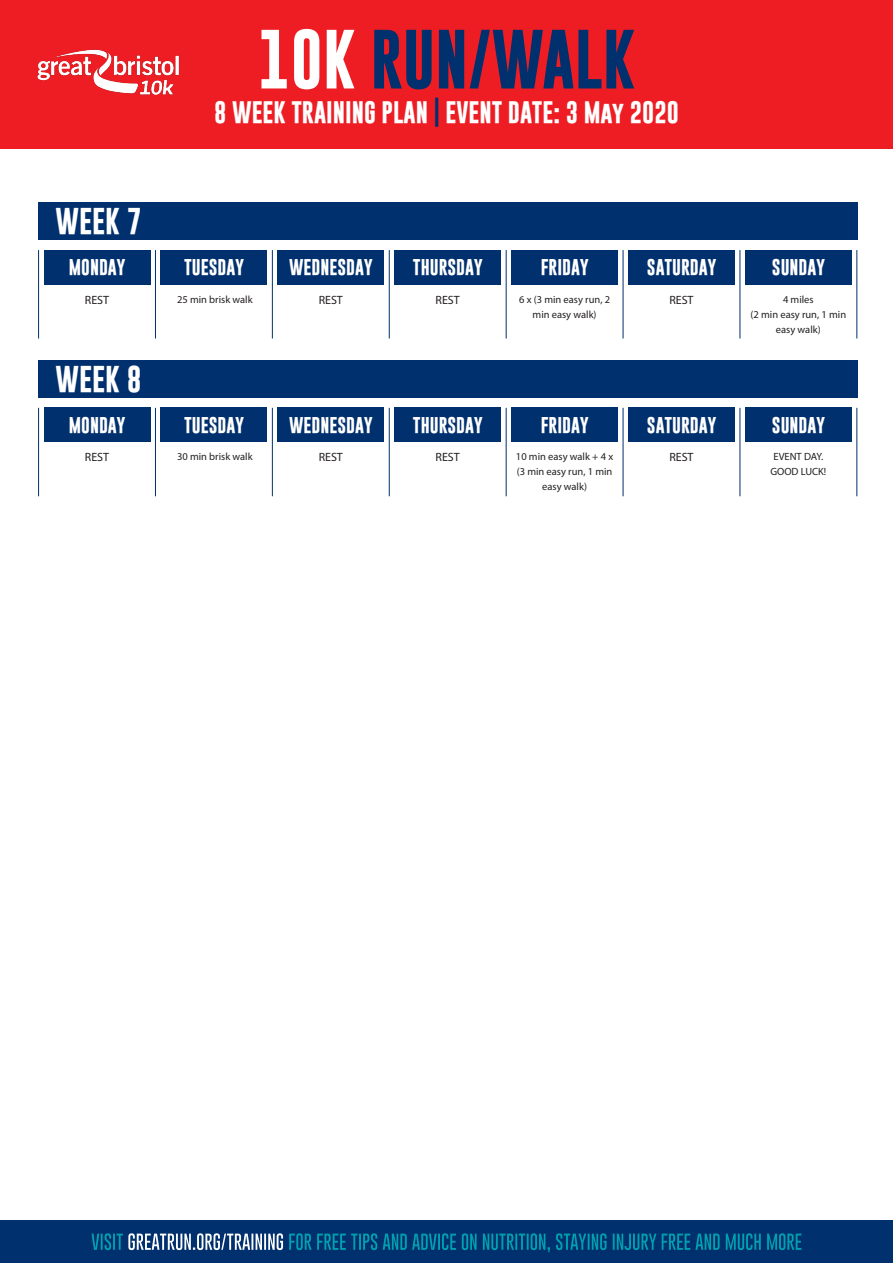
<style>
.page{position:relative;width:893px;height:1263px;background:#fff}
.page>*{position:absolute;margin:0;border:0;box-sizing:border-box;transform-origin:0 0}
.t1{font:700 60px "Gobold";color:#00306d}
.t2{font:700 27px "Gobold";color:#fff}
.t3{font:700 22.5px "Gobold";color:#fff}
.t4{font:700 16.5px "Gobold";color:#fff}
.t5{font:12px "Myriad Pro";color:#231f20}
.t6{font:10.5px/15px "Myriad Pro";color:#231f20;text-align:center}
.s1{color:#fff}
.s2{color:#00306d}
</style>
<div class="page">
<div style="left:0;top:0;width:893px;height:149px;background:#ed1d23"></div>
<div style="left:0;top:1220px;width:893px;height:43px;background:#00306d"></div>
<svg style="left:289px;top:1233px;width:512px;height:19px"></svg>
<svg style="left:92px;top:1233px;width:191px;height:17px"></svg>
<img style="left:37px;top:49px;width:142px;height:46px">
<div style="left:38px;top:202px;width:820px;height:38px;background:#00306d"></div>
<div style="left:38px;top:360px;width:820px;height:37px;background:#00306d"></div>
<div style="left:44px;top:250px;width:106px;height:34px;background:#00306d"></div>
<div style="left:44px;top:408px;width:106px;height:34px;background:#00306d"></div>
<div style="left:161px;top:250px;width:106px;height:34px;background:#00306d"></div>
<div style="left:161px;top:408px;width:106px;height:34px;background:#00306d"></div>
<div style="left:278px;top:250px;width:106px;height:34px;background:#00306d"></div>
<div style="left:278px;top:408px;width:106px;height:34px;background:#00306d"></div>
<div style="left:395px;top:250px;width:106px;height:34px;background:#00306d"></div>
<div style="left:395px;top:408px;width:106px;height:34px;background:#00306d"></div>
<div style="left:511px;top:250px;width:107px;height:34px;background:#00306d"></div>
<div style="left:511px;top:408px;width:107px;height:34px;background:#00306d"></div>
<div style="left:628px;top:250px;width:107px;height:34px;background:#00306d"></div>
<div style="left:628px;top:408px;width:107px;height:34px;background:#00306d"></div>
<div style="left:745px;top:250px;width:106px;height:34px;background:#00306d"></div>
<div style="left:745px;top:408px;width:106px;height:34px;background:#00306d"></div>
<hr style="left:155px;top:250px;width:1px;height:88px;background:#00306d">
<hr style="left:155px;top:408px;width:1px;height:88px;background:#00306d">
<hr style="left:38px;top:250px;width:1px;height:88px;background:#00306d">
<hr style="left:38px;top:408px;width:1px;height:88px;background:#00306d">
<hr style="left:272px;top:250px;width:1px;height:88px;background:#00306d">
<hr style="left:272px;top:408px;width:1px;height:88px;background:#00306d">
<hr style="left:389px;top:250px;width:1px;height:88px;background:#00306d">
<hr style="left:389px;top:408px;width:1px;height:88px;background:#00306d">
<hr style="left:506px;top:250px;width:1px;height:88px;background:#00306d">
<hr style="left:506px;top:408px;width:1px;height:88px;background:#00306d">
<hr style="left:623px;top:250px;width:1px;height:88px;background:#00306d">
<hr style="left:623px;top:408px;width:1px;height:88px;background:#00306d">
<hr style="left:740px;top:250px;width:1px;height:88px;background:#00306d">
<hr style="left:740px;top:408px;width:1px;height:88px;background:#00306d">
<hr style="left:856px;top:250px;width:1px;height:88px;background:#00306d">
<hr style="left:856px;top:408px;width:1px;height:88px;background:#00306d">
<p class="t2" style="left:56px;top:204px;width:87px">WEEK 7</p>
<p class="t4" style="left:69px;top:256px;width:58px">MONDAY</p>
<p class="t5" style="left:85px;top:292px;width:26px">REST</p>
<p class="t2" style="left:56px;top:361px;width:87px">WEEK 8</p>
<p class="t4" style="left:69px;top:414px;width:58px">MONDAY</p>
<p class="t5" style="left:85px;top:450px;width:26px">REST</p>
<h1 class="t1" style="left:258px;top:20px;width:379px"><span class="s1">10K</span> RUN/WALK</h1>
<h3 class="t3" style="left:214px;top:98px;width:466px">8 WEEK TRAINING PLAN <span class="s2">|</span> EVENT DATE: 3 May 2020</h3>
<p class="t4" style="left:184px;top:256px;width:61px">TUESDAY</p>
<p class="t4" style="left:289px;top:256px;width:85px">WEDNESDAY</p>
<p class="t4" style="left:413px;top:256px;width:71px">THURSDAY</p>
<p class="t4" style="left:541px;top:256px;width:50px">FRIDAY</p>
<p class="t4" style="left:647px;top:256px;width:71px">SATURDAY</p>
<p class="t4" style="left:772px;top:256px;width:55px">SUNDAY</p>
<p class="t6" style="left:177px;top:291px;width:77px">25 min brisk walk</p>
<p class="t5" style="left:319px;top:292px;width:26px">REST</p>
<p class="t5" style="left:436px;top:292px;width:26px">REST</p>
<p class="t6" style="left:519px;top:291px;width:93px">6 x (3 min easy run, 2 min easy walk)</p>
<p class="t5" style="left:669px;top:292px;width:26px">REST</p>
<p class="t6" style="left:783px;top:291px;width:32px">4 miles</p>
<p class="t6" style="left:751px;top:306px;width:97px">(2 min easy run, 1 min easy walk)</p>
<p class="t4" style="left:184px;top:414px;width:61px">TUESDAY</p>
<p class="t4" style="left:289px;top:414px;width:85px">WEDNESDAY</p>
<p class="t4" style="left:413px;top:414px;width:71px">THURSDAY</p>
<p class="t4" style="left:541px;top:414px;width:50px">FRIDAY</p>
<p class="t4" style="left:647px;top:414px;width:71px">SATURDAY</p>
<p class="t4" style="left:772px;top:414px;width:55px">SUNDAY</p>
<p class="t6" style="left:177px;top:449px;width:77px">30 min brisk walk</p>
<p class="t5" style="left:319px;top:450px;width:26px">REST</p>
<p class="t5" style="left:436px;top:450px;width:26px">REST</p>
<p class="t6" style="left:516px;top:449px;width:99px">10 min easy walk + 4 x (3 min easy run, 1 min easy walk)</p>
<p class="t5" style="left:669px;top:450px;width:26px">REST</p>
<p class="t6" style="left:773px;top:449px;width:51px">EVENT DAY.</p>
<p class="t6" style="left:770px;top:464px;width:58px">GOOD LUCK!</p>
</div>
